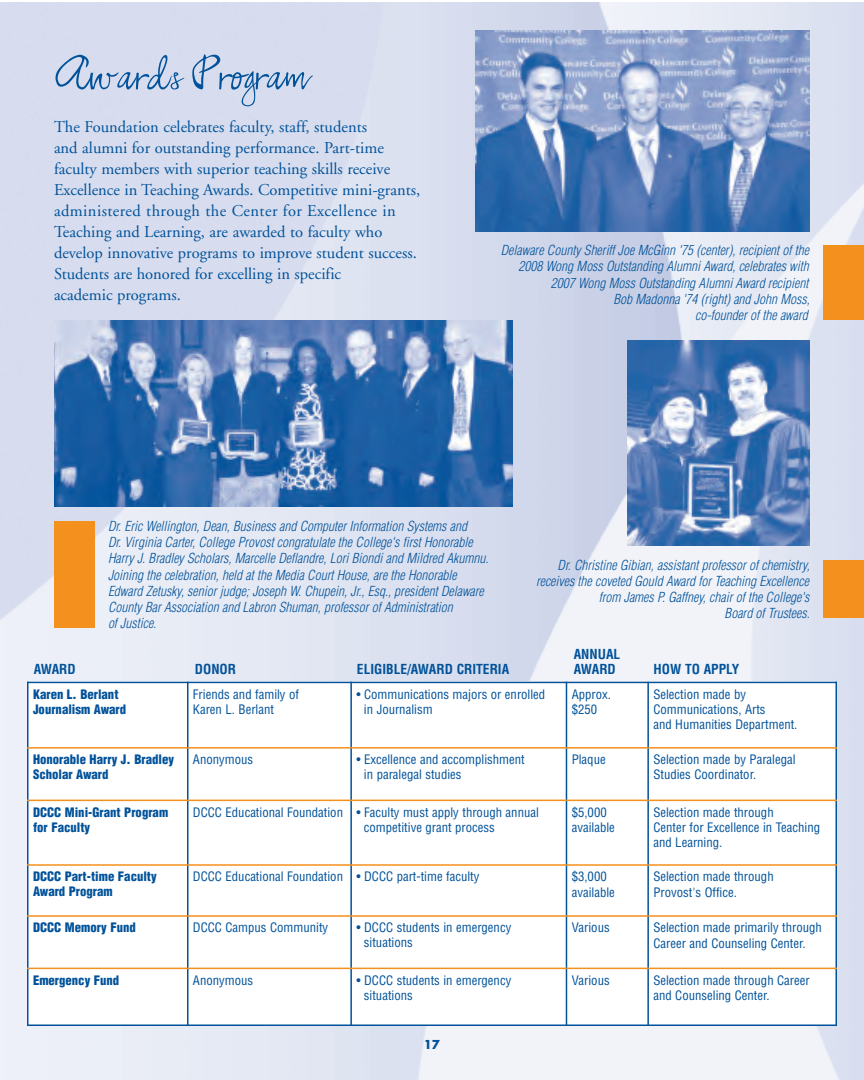
<style>
.page{position:relative;width:864px;height:1080px;background:#fff}
.page>*{position:absolute;margin:0;border:0;box-sizing:border-box;transform-origin:0 0}
.t1{font:54px "Riverside Normal";letter-spacing:-.06em;color:#01529a}
.t2{font:16.5px/21px "Adobe Garamond";color:#01529a}
.t3{font:italic 300 condensed 13.5px/16.2px "Helvetica";color:#01529a;text-align:right}
.t4{font:700 condensed 13.5px "Helvetica";color:#01529a}
.t5{font:condensed 12.75px/15.3px "Helvetica";color:#01529a}
.t6{font:900 condensed 12.75px/15px "Helvetica";color:#01529a}
.t7{font:700 12px "Futura";color:#01529a}
</style>
<div class="page">
<img style="left:1px;top:3px;width:863px;height:1077px">
<div style="left:27px;top:682px;width:161px;height:66px;background:#fff"></div>
<div style="left:188px;top:682px;width:163px;height:66px;background:#fff"></div>
<div style="left:351px;top:682px;width:215px;height:66px;background:#fff"></div>
<div style="left:566px;top:682px;width:82px;height:66px;background:#fff"></div>
<div style="left:648px;top:682px;width:189px;height:66px;background:#fff"></div>
<div style="left:27px;top:748px;width:161px;height:52px;background:#fff"></div>
<div style="left:188px;top:748px;width:163px;height:52px;background:#fff"></div>
<div style="left:351px;top:748px;width:215px;height:52px;background:#fff"></div>
<div style="left:566px;top:748px;width:82px;height:52px;background:#fff"></div>
<div style="left:648px;top:748px;width:189px;height:52px;background:#fff"></div>
<div style="left:27px;top:800px;width:161px;height:65px;background:#fff"></div>
<div style="left:188px;top:800px;width:163px;height:65px;background:#fff"></div>
<div style="left:351px;top:800px;width:215px;height:65px;background:#fff"></div>
<div style="left:566px;top:800px;width:82px;height:65px;background:#fff"></div>
<div style="left:648px;top:800px;width:189px;height:65px;background:#fff"></div>
<div style="left:27px;top:865px;width:161px;height:51px;background:#fff"></div>
<div style="left:188px;top:865px;width:163px;height:51px;background:#fff"></div>
<div style="left:351px;top:865px;width:215px;height:51px;background:#fff"></div>
<div style="left:566px;top:865px;width:82px;height:51px;background:#fff"></div>
<div style="left:648px;top:865px;width:189px;height:51px;background:#fff"></div>
<div style="left:27px;top:916px;width:161px;height:52px;background:#fff"></div>
<div style="left:188px;top:916px;width:163px;height:52px;background:#fff"></div>
<div style="left:351px;top:916px;width:215px;height:52px;background:#fff"></div>
<div style="left:566px;top:916px;width:82px;height:52px;background:#fff"></div>
<div style="left:648px;top:916px;width:189px;height:52px;background:#fff"></div>
<div style="left:27px;top:968px;width:161px;height:58px;background:#fff"></div>
<div style="left:188px;top:968px;width:163px;height:58px;background:#fff"></div>
<div style="left:351px;top:968px;width:215px;height:58px;background:#fff"></div>
<div style="left:566px;top:968px;width:82px;height:58px;background:#fff"></div>
<div style="left:648px;top:968px;width:189px;height:58px;background:#fff"></div>
<hr style="left:27px;top:682px;width:1px;height:344px;background:#01529a">
<hr style="left:187px;top:682px;width:1px;height:344px;background:#01529a">
<hr style="left:350px;top:682px;width:2px;height:344px;background:#01529a">
<hr style="left:566px;top:682px;width:1px;height:344px;background:#01529a">
<hr style="left:647px;top:682px;width:2px;height:344px;background:#01529a">
<hr style="left:836px;top:682px;width:1px;height:344px;background:#01529a">
<hr style="left:27px;top:682px;width:810px;height:1px;background:#01529a">
<hr style="left:27px;top:747px;width:810px;height:2px;background:#f4901d">
<hr style="left:27px;top:800px;width:810px;height:1px;background:#f4901d">
<hr style="left:27px;top:864px;width:810px;height:2px;background:#f4901d">
<hr style="left:27px;top:915px;width:810px;height:2px;background:#f4901d">
<hr style="left:27px;top:968px;width:810px;height:1px;background:#f4901d">
<hr style="left:27px;top:1024px;width:810px;height:2px;background:#01529a">
<img style="left:628px;top:340px;width:182px;height:206px">
<div style="left:824px;top:561px;width:40px;height:57px;background:#f4901d"></div>
<div style="left:824px;top:246px;width:40px;height:74px;background:#f4901d"></div>
<img style="left:475px;top:30px;width:335px;height:202px">
<img style="left:54px;top:320px;width:459px;height:187px">
<div style="left:54px;top:521px;width:40px;height:107px;background:#f4901d"></div>
<h1 class="t1" style="left:54px;top:56px;width:262px">Awards Program</h1>
<p class="t2" style="left:54px;top:117px;width:368px">The Foundation celebrates faculty, staff, students<br>and alumni for outstanding performance. Part-time faculty members with superior teaching skills receive Excellence in Teaching Awards. Competitive mini-grants, administered through the Center for Excellence in Teaching and Learning, are awarded to faculty who develop innovative programs to improve student success.<br>Students are honored for excelling in specific<br>academic programs.</p>
<p class="t3" style="left:501px;top:242px;width:310px">Delaware County Sheriff Joe McGinn '75 (center), recipient of the 2008 Wong Moss Outstanding Alumni Award, celebrates with 2007 Wong Moss Outstanding Alumni Award recipient<br>Bob Madonna '74 (right) and John Moss,<br>co-founder of the award</p>
<p class="t3" style="left:108px;top:518px;width:382px;text-align:left">Dr. Eric Wellington, Dean, Business and Computer Information Systems and<br>Dr. Virginia Carter, College Provost congratulate the College's first Honorable Harry J. Bradley Scholars, Marcelle Deflandre, Lori Biondi and Mildred Akumnu.<br>Joining the celebration, held at the Media Court House, are the Honorable Edward Zetusky, senior judge; Joseph W. Chupein, Jr., Esq., president Delaware County Bar Association and Labron Shuman, professor of Administration<br>of Justice.</p>
<p class="t3" style="left:536px;top:557px;width:275px">Dr. Christine Gibian, assistant professor of chemistry, receives the coveted Gould Award for Teaching Excellence from James P. Gaffney, chair of the College's<br>Board of Trustees.</p>
<p class="t4" style="left:574px;top:647px;width:48px">ANNUAL</p>
<p class="t4" style="left:34px;top:662px;width:44px">AWARD</p>
<p class="t4" style="left:195px;top:662px;width:43px">DONOR</p>
<p class="t4" style="left:357px;top:662px;width:154px">ELIGIBLE/AWARD CRITERIA</p>
<p class="t4" style="left:574px;top:662px;width:44px">AWARD</p>
<p class="t4" style="left:654px;top:662px;width:87px">HOW TO APPLY</p>
<p class="t6" style="left:33px;top:687px;width:95px">Karen L. Berlant<br>Journalism Award</p>
<p class="t5" style="left:193px;top:687px;width:108px">Friends and family of<br>Karen L. Berlant</p>
<p class="t5" style="left:364px;top:687px;width:183px;text-indent:-8px">• Communications majors or enrolled in Journalism</p>
<p class="t5" style="left:572px;top:687px;width:41px">Approx. $250</p>
<p class="t5" style="left:653px;top:687px;width:146px">Selection made by<br>Communications, Arts<br>and Humanities Department.</p>
<p class="t6" style="left:33px;top:752px;width:143px">Honorable Harry J. Bradley<br>Scholar Award</p>
<p class="t5" style="left:193px;top:752px;width:62px">Anonymous</p>
<p class="t5" style="left:364px;top:752px;width:162px;text-indent:-8px">• Excellence and accomplishment in paralegal studies</p>
<p class="t5" style="left:572px;top:752px;width:35px">Plaque</p>
<p class="t5" style="left:653px;top:752px;width:144px">Selection made by Paralegal<br>Studies Coordinator.</p>
<p class="t6" style="left:33px;top:805px;width:137px">DCCC Mini-Grant Program for Faculty</p>
<p class="t5" style="left:364px;top:805px;width:176px;text-indent:-171px">DCCC Educational Foundation • Faculty must apply through annual competitive grant process</p>
<p class="t5" style="left:572px;top:805px;width:45px">$5,000 available</p>
<p class="t5" style="left:653px;top:805px;width:168px">Selection made through<br>Center for Excellence in Teaching and Learning.</p>
<p class="t6" style="left:33px;top:869px;width:125px">DCCC Part-time Faculty<br>Award Program</p>
<p class="t5" style="left:193px;top:869px;width:288px">DCCC Educational Foundation • DCCC part-time faculty</p>
<p class="t5" style="left:572px;top:869px;width:45px">$3,000 available</p>
<p class="t5" style="left:653px;top:869px;width:122px">Selection made through<br>Provost's Office.</p>
<p class="t6" style="left:33px;top:920px;width:104px">DCCC Memory Fund</p>
<p class="t5" style="left:193px;top:920px;width:137px">DCCC Campus Community</p>
<p class="t5" style="left:364px;top:920px;width:149px;text-indent:-8px">• DCCC students in emergency situations</p>
<p class="t5" style="left:572px;top:920px;width:40px">Various</p>
<p class="t5" style="left:653px;top:920px;width:170px">Selection made primarily through<br>Career and Counseling Center.</p>
<p class="t6" style="left:33px;top:973px;width:88px">Emergency Fund</p>
<p class="t5" style="left:193px;top:973px;width:62px">Anonymous</p>
<p class="t5" style="left:364px;top:973px;width:149px;text-indent:-8px">• DCCC students in emergency situations</p>
<p class="t5" style="left:572px;top:973px;width:40px">Various</p>
<p class="t5" style="left:653px;top:973px;width:158px">Selection made through Career and Counseling Center.</p>
<p class="t7" style="left:424px;top:1039px;width:18px">17</p>
</div>
